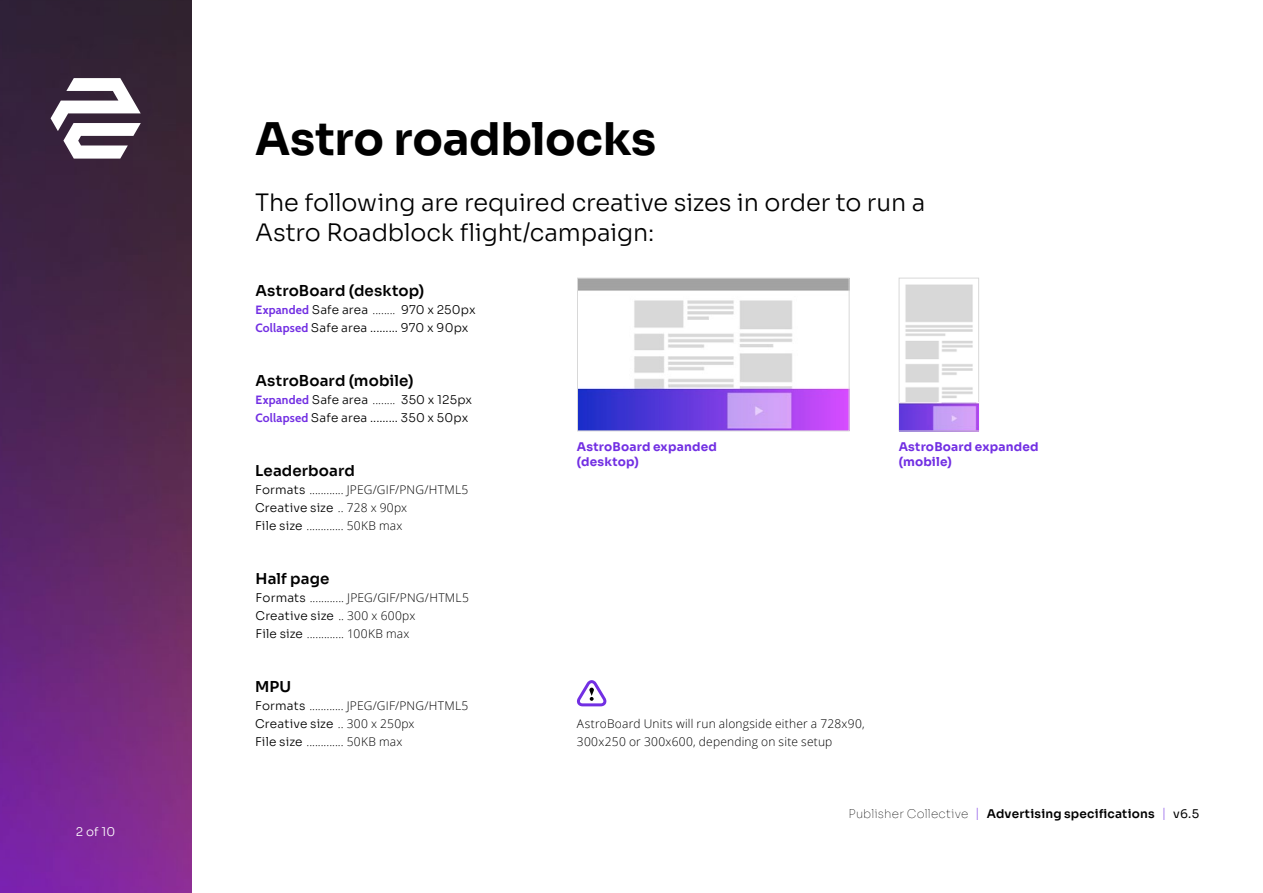
<style>
.page{position:relative;width:1263px;height:893px;background:#fff}
.page>*{position:absolute;margin:0;border:0;box-sizing:border-box;transform-origin:0 0}
.t1{font:700 45px "Sora";letter-spacing:-.005em;color:#000}
.t2{font:300 24px/30px "Sora";letter-spacing:-.01em;color:#000}
.t3{font:600 15px "Sora";letter-spacing:.01em;color:#000}
.t4{font:300 12px/18px "Open Sans";letter-spacing:.015em;color:#000}
.t5{font:300 12px/18px "Sora";letter-spacing:.01em;color:#000}
.t6{font:700 12px/15px "Sora";letter-spacing:.015em;color:#722fe3}
.t7{font:600 12px "Sora";letter-spacing:.02em;color:#000}
.t8{font:300 12px "Sora";color:#fff}
.s1{font-family:"Cabin";font-weight:400;color:#722fe3}
.s2{font-family:"Open Sans"}
.s3{font-family:"Sora"}
.s4{font-weight:100}
.s5{font-family:"Open Sans";font-weight:300;color:#722fe3}
.s6{font-weight:400}
</style>
<div class="page">
<img style="left:0;top:0;width:191px;height:893px">
<svg style="left:51px;top:78px;width:90px;height:81px"></svg>
<img style="left:579px;top:280px;width:268px;height:149px">
<div style="left:577px;top:278px;width:272px;height:153px;border:1px solid #d8d8d8"></div>
<img style="left:901px;top:284px;width:76px;height:119px">
<div style="left:899px;top:278px;width:80px;height:153px;border:1px solid #d8d8d8"></div>
<svg style="left:577px;top:680px;width:30px;height:26px"></svg>
<svg style="left:899px;top:403px;width:79px;height:28px;background:#a170e9"></svg>
<p class="t8" style="left:76px;top:822px;width:41px">2 of 10</p>
<h1 class="t1" style="left:255px;top:102px;width:402px">Astro roadblocks</h1>
<h2 class="t2" style="left:255px;top:186px;width:672px">The following are required creative sizes in order to run a<br>Astro Roadblock flight/campaign:</h2>
<p class="t3" style="left:256px;top:278px;width:170px">AstroBoard (desktop)</p>
<p class="t5" style="left:256px;top:300px;width:222px"><span class="s1">Expanded</span> Safe area <span class="s2">........</span> 970 x 250px<br><span class="s1">Collapsed</span> Safe area ......... 970 x 90px</p>
<p class="t3" style="left:256px;top:368px;width:160px">AstroBoard (mobile)</p>
<p class="t5" style="left:256px;top:390px;width:218px"><span class="s1">Expanded</span> Safe area <span class="s2">........</span> 350 x 125px<br><span class="s1">Collapsed</span> Safe area ......... 350 x 50px</p>
<p class="t3" style="left:255px;top:458px;width:101px">Leaderboard</p>
<p class="t4" style="left:255px;top:480px;width:215px"><span class="s3">Formats</span> ............ JPEG/GIF/PNG/HTML5</p>
<p class="t5" style="left:255px;top:498px;width:154px">Creative size <span class="s2">.. 728 x 90px</span></p>
<p class="t4" style="left:255px;top:516px;width:149px"><span class="s3">File size</span> ............. 50KB max</p>
<p class="t3" style="left:256px;top:566px;width:75px">Half page</p>
<p class="t4" style="left:256px;top:588px;width:215px"><span class="s3">Formats</span> ............ JPEG/GIF/PNG/HTML5</p>
<p class="t5" style="left:256px;top:606px;width:161px">Creative size <span class="s2">.. 300 x 600px</span></p>
<p class="t4" style="left:256px;top:624px;width:155px"><span class="s3">File size</span> ............. 100KB max</p>
<p class="t3" style="left:255px;top:674px;width:37px">MPU</p>
<p class="t4" style="left:255px;top:696px;width:215px"><span class="s3">Formats</span> ............ JPEG/GIF/PNG/HTML5</p>
<p class="t5" style="left:255px;top:714px;width:161px">Creative size <span class="s2">.. 300 x 250px</span></p>
<p class="t4" style="left:255px;top:732px;width:149px"><span class="s3">File size</span> ............. 50KB max</p>
<p class="t6" style="left:577px;top:438px;width:141px">AstroBoard expanded (desktop)</p>
<p class="t6" style="left:899px;top:438px;width:141px">AstroBoard expanded (mobile)</p>
<p class="t4" style="left:577px;top:714px;width:289px">AstroBoard Units will run alongside either a 728x90,<br>300x250 or 300x600, depending on site setup</p>
<p class="t7" style="left:848px;top:804px;width:352px"><span class="s4">Publisher Collective</span> <span class="s5">|</span> Advertising specifications <span class="s5">|</span> <span class="s6">v6.5</span></p>
</div>
